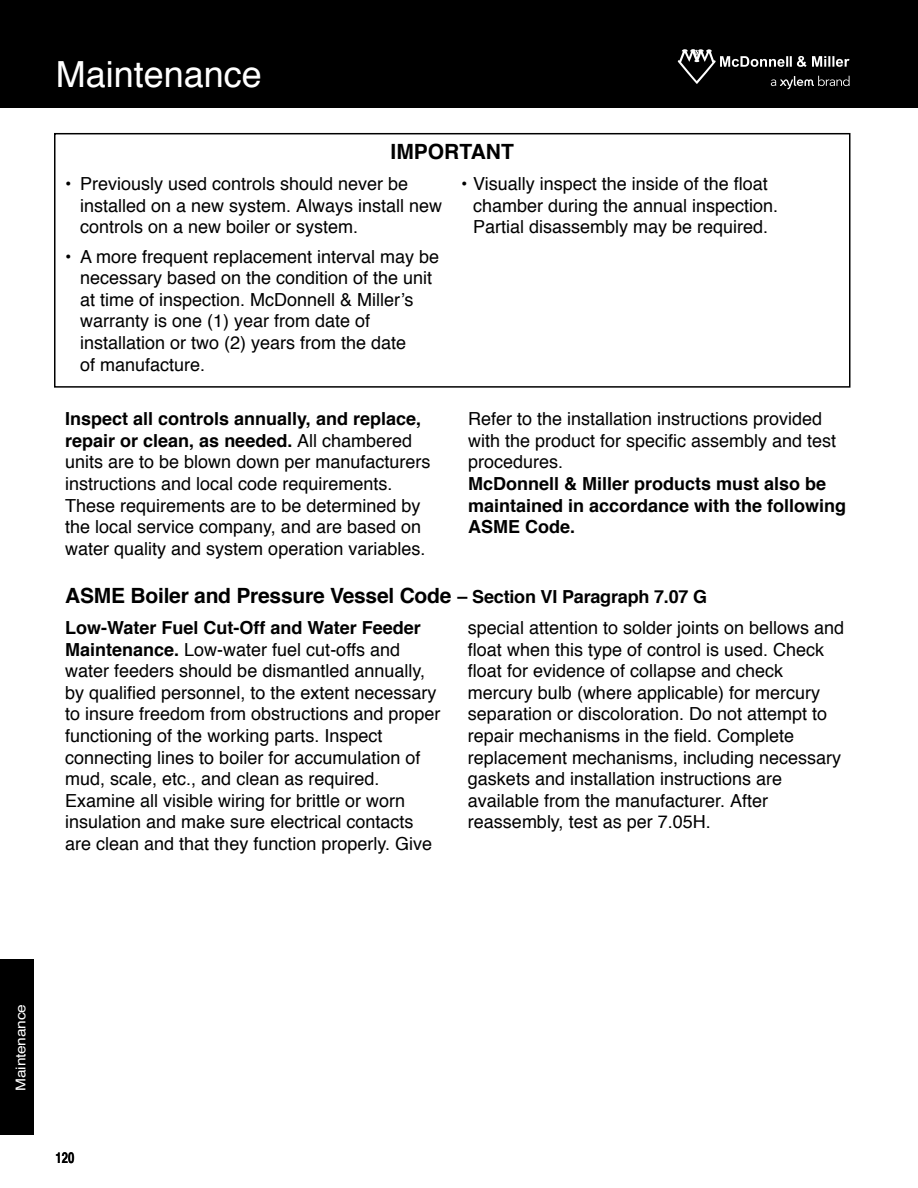
<style>
.page{position:relative;width:918px;height:1188px;background:#fff}
.page>*{position:absolute;margin:0;border:0;box-sizing:border-box;transform-origin:0 0}
.t1{font:36px "Helvetica";color:#fff}
.t2{font:700 21px "Helvetica";letter-spacing:-.01em;color:#000}
.t3{font:18px/21.6px "Helvetica";color:#000}
.t4{font:700 18px/21.6px "Helvetica";color:#000}
.t5{font:700 15px "Helvetica";color:#000;scale:.75 1}
.t6{font:13.5px "Helvetica";letter-spacing:-.015em;color:#fff;scale:1.15 1}
.s1{font-weight:700}
.s2{font-size:18px}
</style>
<div class="page">
<div style="left:54px;top:133px;width:796px;height:255px;border:2px solid #000"></div>
<div style="left:0;top:0;width:918px;height:108px;background:#000"></div>
<svg style="left:678px;top:49px;width:172px;height:40px"></svg>
<div style="left:0;top:960px;width:34px;height:175px;background:#000"></div>
<h1 class="t1" style="left:56px;top:59px;width:208px">Maintenance</h1>
<p class="t2" style="left:391px;top:143px;width:125px">IMPORTANT</p>
<p class="t3" style="left:80px;top:175px;width:364px;text-indent:-15px">• Previously used controls should never be installed on a new system. Always install new controls on a new boiler or system.</p>
<p class="t3" style="left:80px;top:247px;width:361px;text-indent:-15px">• A more frequent replacement interval may be necessary based on the condition of the unit at time of inspection. McDonnell &amp; Miller’s warranty is one (1) year from date of installation or two (2) years from the date<br>of manufacture.</p>
<p class="t3" style="left:473px;top:175px;width:307px;text-indent:-12px">• Visually inspect the inside of the float chamber during the annual inspection.<br>Partial disassembly may be required.</p>
<p class="t3" style="left:65px;top:410px;width:367px"><span class="s1">Inspect all controls annually, and replace, repair or clean, as needed.</span> All chambered units are to be blown down per manufacturers instructions and local code requirements.<br>These requirements are to be determined by the local service company, and are based on water quality and system operation variables.</p>
<p class="t3" style="left:468px;top:410px;width:370px">Refer to the installation instructions provided with the product for specific assembly and test procedures.</p>
<p class="t4" style="left:468px;top:474px;width:380px">McDonnell &amp; Miller products must also be maintained in accordance with the following<br>ASME Code.</p>
<p class="t2" style="left:65px;top:586px;width:643px">ASME Boiler and Pressure Vessel Code <span class="s2">– Section VI Paragraph 7.07 G</span></p>
<p class="t3" style="left:65px;top:618px;width:377px"><span class="s1">Low-Water Fuel Cut-Off and Water Feeder Maintenance.</span> Low-water fuel cut-offs and water feeders should be dismantled annually, by qualified personnel, to the extent necessary to insure freedom from obstructions and proper functioning of the working parts. Inspect connecting lines to boiler for accumulation of mud, scale, etc., and clean as required.<br>Examine all visible wiring for brittle or worn insulation and make sure electrical contacts are clean and that they function properly. Give</p>
<p class="t3" style="left:468px;top:618px;width:378px">special attention to solder joints on bellows and float when this type of control is used. Check float for evidence of collapse and check mercury bulb (where applicable) for mercury separation or discoloration. Do not attempt to repair mechanisms in the field. Complete replacement mechanisms, including necessary gaskets and installation instructions are available from the manufacturer. After reassembly, test as per 7.05H.</p>
<p class="t6" style="left:15px;top:1091px;width:77px;rotate:-90deg">Maintenance</p>
<p class="t5" style="left:56px;top:1152px;width:27px">120</p>
</div>
